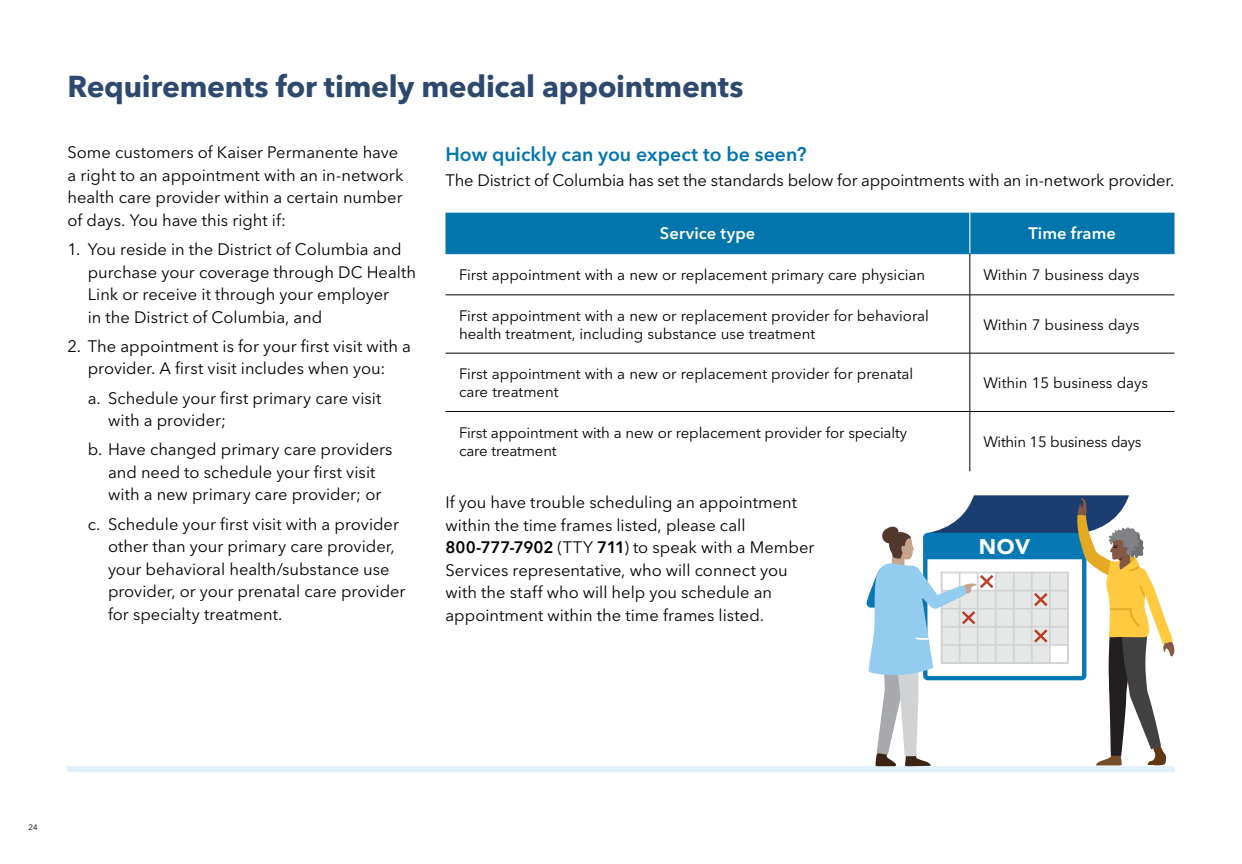
<style>
.page{position:relative;width:1242px;height:864px;background:#fff}
.page>*{position:absolute;margin:0;border:0;box-sizing:border-box;transform-origin:0 0}
.t1{font:700 30px "Avenir Next LT Pro";letter-spacing:-.01em;color:#2d496e}
.t2{font:900 21.15px "Avenir";color:#fff}
.t3{font:600 19.5px "Avenir Next LT Pro";color:#0275ac}
.t4{font:16.5px/22.5px "Avenir Next LT Pro";color:#000}
.t5{font:600 16.5px "Avenir Next LT Pro";letter-spacing:.005em;color:#fff}
.t6{font:15px/18px "Avenir Next LT Pro";color:#000}
.t7{font:15px "Avenir Next LT Pro";letter-spacing:-.02em;color:#000}
.t8{font:7.8px "Avenir Next LT Pro";color:#000}
.s1{font-weight:600}
</style>
<div class="page">
<div style="left:67px;top:766px;width:1108px;height:6px;background:#def0fa"></div>
<div style="left:446px;top:213px;width:728px;height:40px;background:#0275ac"></div>
<hr style="left:970px;top:254px;width:1px;height:41px;background:#000">
<hr style="left:446px;top:295px;width:524px;height:1px;background:#000">
<hr style="left:970px;top:295px;width:204px;height:1px;background:#000">
<hr style="left:970px;top:295px;width:1px;height:58px;background:#000">
<hr style="left:446px;top:353px;width:524px;height:1px;background:#000">
<hr style="left:970px;top:353px;width:204px;height:1px;background:#000">
<hr style="left:970px;top:353px;width:1px;height:58px;background:#000">
<hr style="left:446px;top:411px;width:524px;height:1px;background:#000">
<hr style="left:970px;top:411px;width:204px;height:1px;background:#000">
<hr style="left:970px;top:412px;width:1px;height:59px;background:#000">
<hr style="left:969px;top:213px;width:1px;height:41px;background:#fff">
<hr style="left:446px;top:253px;width:524px;height:1px;background:#0275ac">
<hr style="left:970px;top:253px;width:204px;height:1px;background:#0275ac">
<svg style="left:866px;top:495px;width:309px;height:271px"></svg>
<h1 class="t1" style="left:68px;top:68px;width:678px">Requirements for timely medical appointments</h1>
<p class="t4" style="left:68px;top:141px;width:337px">Some customers of Kaiser Permanente have a right to an appointment with an in-network health care provider within a certain number of days. You have this right if:</p>
<p class="t4" style="left:88px;top:238px;width:330px;text-indent:-20px">1. You reside in the District of Columbia and purchase your coverage through DC Health Link or receive it through your employer<br>in the District of Columbia, and</p>
<p class="t4" style="left:68px;top:335px;width:345px;text-align:center">2. The appointment is for your first visit with a provider. A first visit includes when you:</p>
<p class="t4" style="left:108px;top:387px;width:275px;text-indent:-20px">a. Schedule your first primary care visit with a provider;</p>
<p class="t4" style="left:88px;top:438px;width:306px;text-align:center">b. Have changed primary care providers and need to schedule your first visit<br>with a new primary care provider; or</p>
<p class="t4" style="left:108px;top:513px;width:299px;text-indent:-20px">c. Schedule your first visit with a provider other than your primary care provider, your behavioral health/substance use provider, or your prenatal care provider for specialty treatment.</p>
<p class="t3" style="left:446px;top:142px;width:362px">How quickly can you expect to be seen?</p>
<p class="t4" style="left:446px;top:169px;width:731px">The District of Columbia has set the standards below for appointments with an in-network provider.</p>
<p class="t5" style="left:660px;top:223px;width:97px">Service type</p>
<p class="t5" style="left:1028px;top:223px;width:89px">Time frame</p>
<p class="t6" style="left:459px;top:265px;width:468px">First appointment with a new or replacement primary care physician</p>
<p class="t6" style="left:983px;top:265px;width:158px">Within 7 business days</p>
<p class="t6" style="left:459px;top:306px;width:472px">First appointment with a new or replacement provider for behavioral health treatment, including substance use treatment</p>
<p class="t6" style="left:983px;top:315px;width:158px">Within 7 business days</p>
<p class="t6" style="left:459px;top:365px;width:456px">First appointment with a new or replacement provider for prenatal care treatment</p>
<p class="t6" style="left:983px;top:374px;width:166px">Within 15 business days</p>
<p class="t6" style="left:459px;top:424px;width:450px">First appointment with a new or replacement provider for specialty care treatment</p>
<p class="t7" style="left:983px;top:433px;width:160px">Within 15 business days</p>
<p class="t4" style="left:446px;top:491px;width:371px">If you have trouble scheduling an appointment within the time frames listed, please call <span class="s1">800-777-7902</span> (TTY <span class="s1">711</span>) to speak with a Member Services representative, who will connect you with the staff who will help you schedule an appointment within the time frames listed.</p>
<p class="t2" style="left:979px;top:528px;width:53px">NOV</p>
<p class="t8" style="left:29px;top:822px;width:11px">24</p>
</div>
